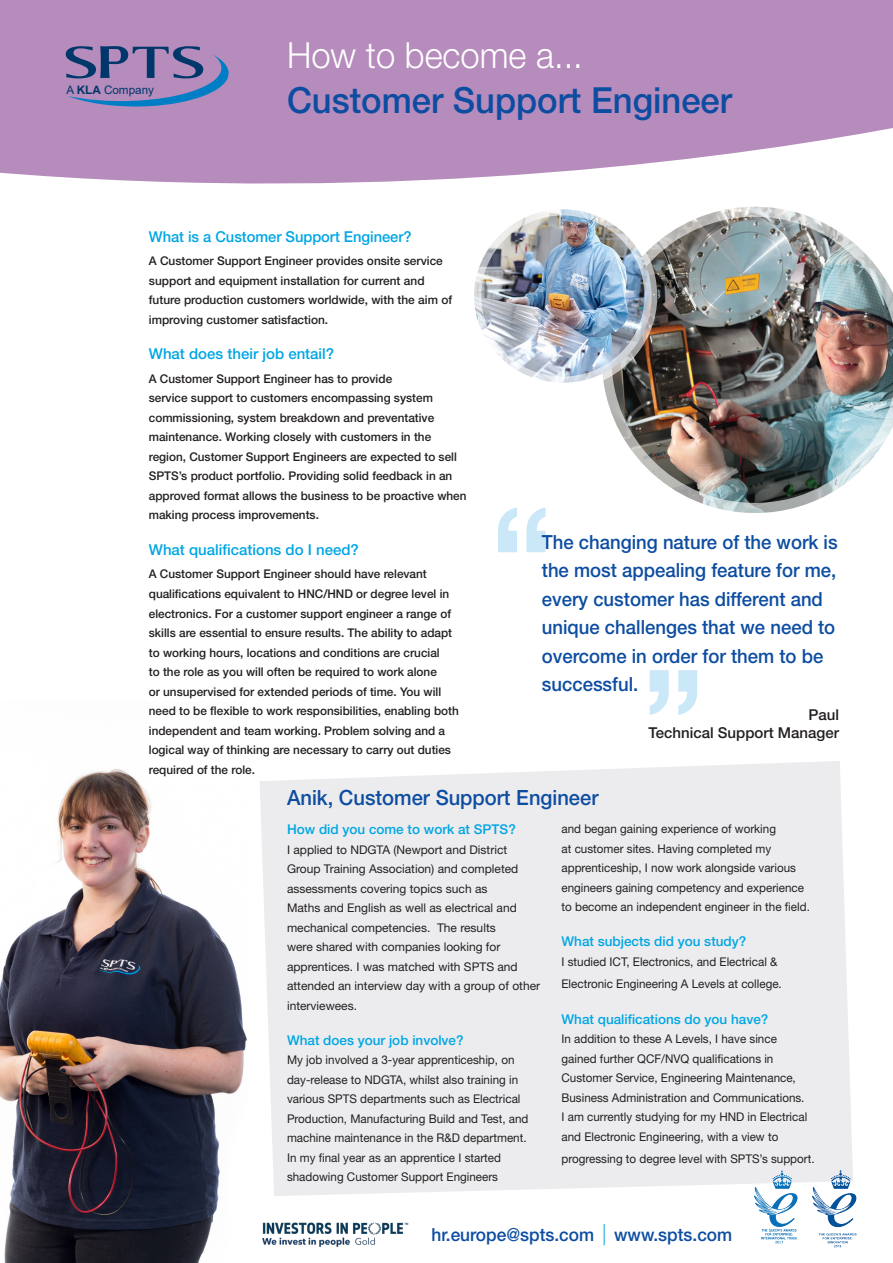
<style>
.page{position:relative;width:893px;height:1263px;background:#fff}
.page>*{position:absolute;margin:0;border:0;box-sizing:border-box;transform-origin:0 0}
.t1{font:500 36px "Helvetica Neue LT Std";color:#0d4da1;scale:.96 1}
.t2{font:300 36px "Helvetica Neue LT Std";color:#fff;scale:.96 1}
.t3{font:500 21px "Helvetica Neue LT Std";color:#0d4da1;scale:.96 1}
.t4{font:500 19.5px/28.5px "Helvetica Neue LT Std";color:#0d4da1;scale:.95 1}
.t5{font:500 18px "Helvetica Neue LT Std";color:#0d4da1;scale:.96 1}
.t6{font:500 15px "Helvetica Neue LT Std";color:#00a6e4}
.t7{font:500 15px "Helvetica Neue LT Std";color:#231f20}
.t8{font:500 13.5px "Helvetica Neue LT Std";color:#00a6e4}
.t9{font:12px/19.5px "Helvetica Neue LT Std";color:#231f20}
.t10{font:500 12px/19.5px "Helvetica Neue LT Std";color:#231f20}
.t11{font:11.7px "Arial";color:#00376b}
.s1{font-weight:700}
</style>
<div class="page">
<svg style="left:604px;top:1224px;width:1px;height:21px"></svg>
<img style="left:262px;top:1222px;width:147px;height:25px">
<img style="left:0;top:769px;width:247px;height:494px">
<img style="left:603px;top:206px;width:290px;height:307px">
<svg style="left:0;top:0;width:893px;height:184px;background:#bb95c0"></svg>
<div style="left:260px;top:761px;width:593px;height:435px;background:#ececee"></div>
<svg style="left:498px;top:507px;width:47px;height:45px"></svg>
<svg style="left:650px;top:670px;width:48px;height:45px"></svg>
<img style="left:482px;top:209px;width:170px;height:174px">
<div style="left:468px;top:203px;width:189px;height:186px;border:13px solid #fff;border-radius:50%"></div>
<img style="left:812px;top:1170px;width:45px;height:78px">
<img style="left:754px;top:1170px;width:50px;height:74px">
<svg style="left:66px;top:46px;width:163px;height:61px;background:#857daf"></svg>
<p class="t11" style="left:66px;top:82px;width:89px">A <span class="s1">KLA</span> Company</p>
<p class="t2" style="left:287px;top:33px;width:310px">How to become a...</p>
<p class="t1" style="left:287px;top:79px;width:465px">Customer Support Engineer</p>
<p class="t6" style="left:149px;top:227px;width:264px">What is a Customer Support Engineer?</p>
<p class="t10" style="left:149px;top:251px;width:305px">A Customer Support Engineer provides onsite service support and equipment installation for current and future production customers worldwide, with the aim of improving customer satisfaction.</p>
<p class="t6" style="left:149px;top:345px;width:187px">What does their job entail?</p>
<p class="t10" style="left:149px;top:369px;width:319px">A Customer Support Engineer has to provide<br>service support to customers encompassing system commissioning, system breakdown and preventative maintenance. Working closely with customers in the region, Customer Support Engineers are expected to sell SPTS’s product portfolio. Providing solid feedback in an approved format allows the business to be proactive when making process improvements.</p>
<p class="t6" style="left:149px;top:540px;width:212px">What qualifications do I need?</p>
<p class="t10" style="left:149px;top:564px;width:312px">A Customer Support Engineer should have relevant qualifications equivalent to HNC/HND or degree level in electronics. For a customer support engineer a range of skills are essential to ensure results. The ability to adapt to working hours, locations and conditions are crucial<br>to the role as you will often be required to work alone<br>or unsupervised for extended periods of time. You will need to be flexible to work responsibilities, enabling both independent and team working. Problem solving and a logical way of thinking are necessary to carry out duties required of the role.</p>
<p class="t3" style="left:287px;top:785px;width:326px">Anik, Customer Support Engineer</p>
<p class="t8" style="left:287px;top:821px;width:230px">How did you come to work at SPTS?</p>
<p class="t9" style="left:287px;top:839px;width:255px">I applied to NDGTA (Newport and District Group Training Association) and completed assessments covering topics such as<br>Maths and English as well as electrical and mechanical competencies. The results<br>were shared with companies looking for apprentices. I was matched with SPTS and attended an interview day with a group of other interviewees.</p>
<p class="t8" style="left:287px;top:1032px;width:178px">What does your job involve?</p>
<p class="t9" style="left:287px;top:1050px;width:243px">My job involved a 3-year apprenticeship, on day-release to NDGTA, whilst also training in various SPTS departments such as Electrical Production, Manufacturing Build and Test, and machine maintenance in the R&amp;D department.<br>In my final year as an apprentice I started shadowing Customer Support Engineers</p>
<p class="t4" style="left:542px;top:527px;width:313px">The changing nature of the work is the most appealing feature for me, every customer has different and unique challenges that we need to overcome in order for them to be successful.</p>
<p class="t7" style="left:808px;top:705px;width:32px">Paul</p>
<p class="t7" style="left:649px;top:723px;width:192px">Technical Support Manager</p>
<p class="t9" style="left:561px;top:819px;width:250px">and began gaining experience of working<br>at customer sites. Having completed my apprenticeship, I now work alongside various engineers gaining competency and experience to become an independent engineer in the field.</p>
<p class="t8" style="left:561px;top:933px;width:186px">What subjects did you study?</p>
<p class="t9" style="left:561px;top:950px;width:222px;line-height:22.5px">I studied ICT, Electronics, and Electrical &amp;<br>Electronic Engineering A Levels at college.</p>
<p class="t8" style="left:561px;top:1011px;width:208px">What qualifications do you have?</p>
<p class="t9" style="left:561px;top:1029px;width:247px">In addition to these A Levels, I have since gained further QCF/NVQ qualifications in Customer Service, Engineering Maintenance, Business Administration and Communications.<br>I am currently studying for my HND in Electrical and Electronic Engineering, with a view to</p>
<p class="t9" style="left:561px;top:1149px;width:255px">progressing to degree level with SPTS’s support.</p>
<h3 class="t5" style="left:431px;top:1223px;width:315px">hr.europe@spts.com www.spts.com</h3>
</div>
